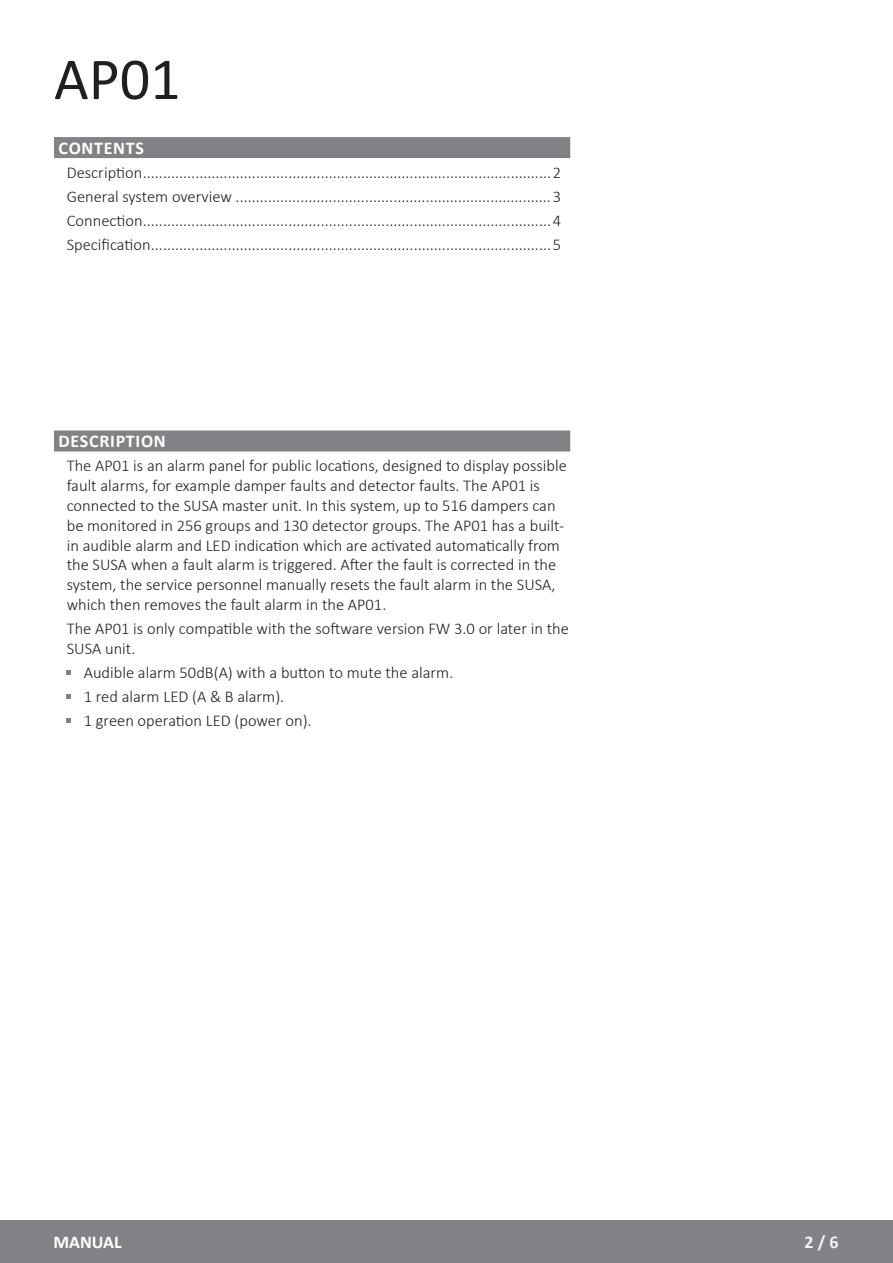
<style>
.page{position:relative;width:893px;height:1263px;background:#fff}
.page>*{position:absolute;margin:0;border:0;box-sizing:border-box;transform-origin:0 0}
.t1{font:60px "Calibri";color:#231f20}
.Rubrik_grå_bakgrund{font:700 18px "Calibri";letter-spacing:.04em;color:#fff}
.t2{font:700 18px "Calibri";color:#f2f3f4}
.Brödtext{font:300 16.5px/19.8px "Calibri";color:#231f20}
.Bomb{font:300 16.5px "Calibri";color:#231f20}
</style>
<div class="page">
<div style="left:0;top:1220px;width:893px;height:43px;background:#808285"></div>
<div style="left:54px;top:430px;width:516px;height:21px;background:#808285"></div>
<svg style="left:67px;top:670px;width:4px;height:5px"></svg>
<svg style="left:67px;top:694px;width:4px;height:5px"></svg>
<svg style="left:67px;top:718px;width:4px;height:5px"></svg>
<div style="left:54px;top:137px;width:516px;height:21px;background:#808285"></div>
<p class="t1" style="left:54px;top:37px;width:128px">AP01</p>
<p class="Rubrik_grå_bakgrund" style="left:59px;top:135px;width:87px">CONTENTS</p>
<p class="Brödtext" style="left:67px;top:162px;width:496px">Description.....................................................................................................2</p>
<p class="Brödtext" style="left:67px;top:186px;width:496px">General system overview ..............................................................................3</p>
<p class="Brödtext" style="left:67px;top:210px;width:496px">Connection.....................................................................................................4</p>
<p class="Brödtext" style="left:67px;top:234px;width:496px">Specification...................................................................................................5</p>
<p class="Rubrik_grå_bakgrund" style="left:59px;top:428px;width:109px">DESCRIPTION</p>
<p class="Brödtext" style="left:67px;top:456px;width:502px">The AP01 is an alarm panel for public locations, designed to display possible fault alarms, for example damper faults and detector faults. The AP01 is connected to the SUSA master unit. In this system, up to 516 dampers can be monitored in 256 groups and 130 detector groups. The AP01 has a built&shy;in audible alarm and LED indication which are activated automatically from the SUSA when a fault alarm is triggered. After the fault is corrected in the system, the service personnel manually resets the fault alarm in the SUSA, which then removes the fault alarm in the AP01.</p>
<p class="Brödtext" style="left:67px;top:618px;width:504px">The AP01 is only compatible with the software version FW 3.0 or later in the<br>SUSA unit.</p>
<p class="Bomb" style="left:84px;top:662px;width:371px">Audible alarm 50dB(A) with a button to mute the alarm.</p>
<p class="Bomb" style="left:84px;top:686px;width:202px">1 red alarm LED (A &amp; B alarm).</p>
<p class="Bomb" style="left:84px;top:710px;width:229px">1 green operation LED (power on).</p>
<p class="Rubrik_grå_bakgrund" style="left:53px;top:1230px;width:70px">MANUAL</p>
<p class="t2" style="left:805px;top:1230px;width:36px">2 / 6</p>
</div>
